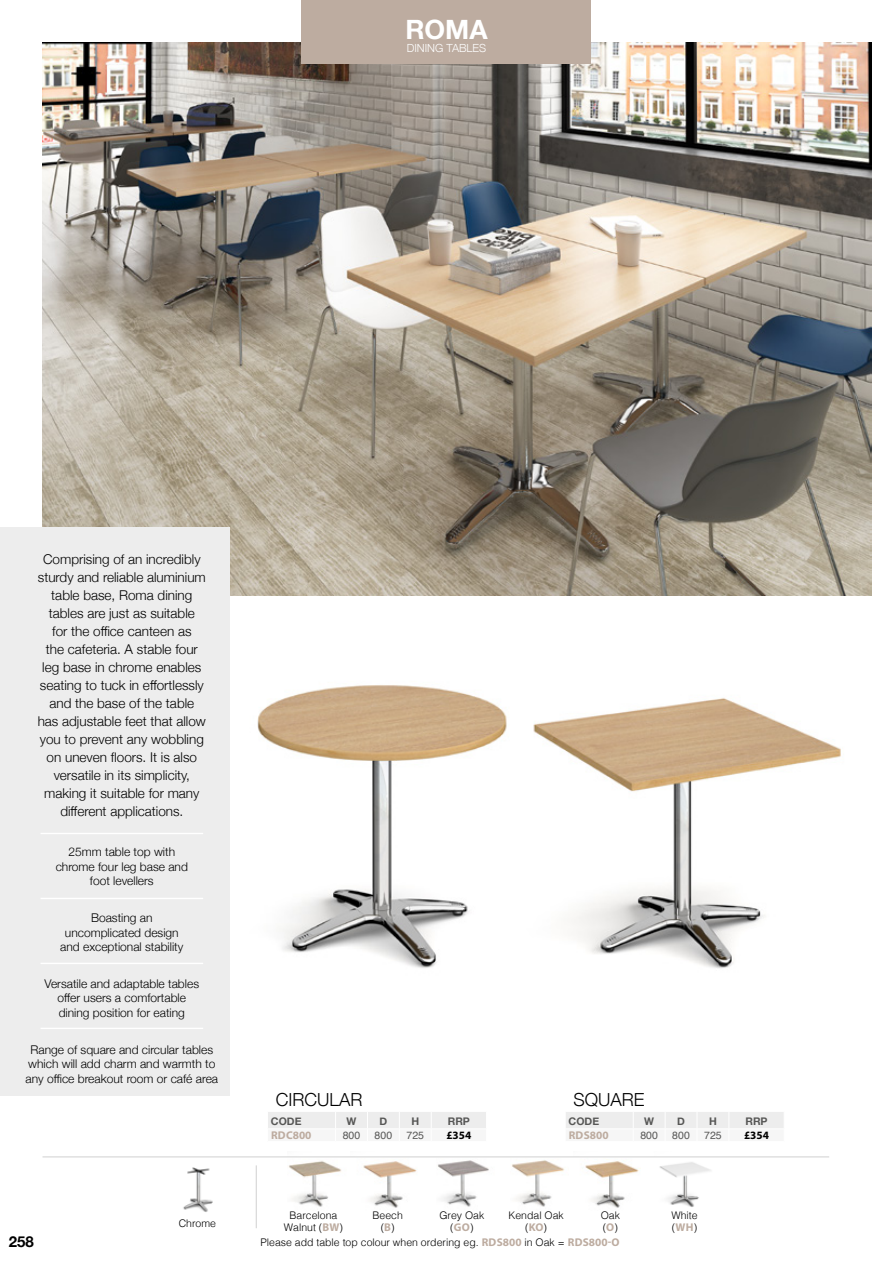
<style>
.page{position:relative;width:893px;height:1263px;background:#fff}
.page>*{position:absolute;margin:0;border:0;box-sizing:border-box;transform-origin:0 0}
.t1{font:700 26.55px "Helvetica Neue";color:#fff}
.t2{font:300 18px "Helvetica Neue";color:#000}
.t3{font:700 15px "Helvetica Neue";color:#000}
.t4{font:300 13.5px/18px "Helvetica Neue";color:#000;text-align:center}
.t5{font:300 12px/14.4px "Helvetica Neue";color:#000;text-align:center}
.t6{font:700 11.25px "Myriad Pro";letter-spacing:.01em;color:#bdaca0}
.t7{font:300 11.25px "Helvetica Neue";color:#fff}
.t8{font:700 11.25px "Myriad Pro";color:#000}
.t9{font:300 10.5px/12px "Helvetica";color:#000;text-align:center}
.t10{font:700 10.5px "Helvetica Neue";color:#575756}
.t11{font:10.5px "Helvetica";color:#575756}
.s1{font-family:"Myriad Pro";font-weight:700;font-size:11.25px;color:#bdaca0}
</style>
<div class="page">
<img style="left:161px;top:1156px;width:78px;height:56px">
<img style="left:287px;top:1156px;width:144px;height:52px">
<img style="left:654px;top:1156px;width:66px;height:51px">
<img style="left:573px;top:1156px;width:81px;height:52px">
<img style="left:511px;top:1156px;width:57px;height:51px">
<img style="left:436px;top:1156px;width:58px;height:51px">
<hr style="left:256px;top:1165px;width:1px;height:63px;background:#d0d0d0">
<hr style="left:43px;top:1157px;width:786px;height:1px;background:#d0d0d0">
<img style="left:533px;top:698px;width:308px;height:271px">
<img style="left:257px;top:685px;width:250px;height:283px">
<div style="left:268px;top:1112px;width:218px;height:16px;background:#ededed"></div>
<div style="left:566px;top:1112px;width:218px;height:16px;background:#ededed"></div>
<img style="left:43px;top:43px;width:829px;height:552px">
<div style="left:302px;top:0;width:289px;height:64px;background:#bdaca0"></div>
<div style="left:0;top:527px;width:230px;height:569px;background:#ededed"></div>
<hr style="left:41px;top:898px;width:162px;height:1px;background:#fff">
<hr style="left:41px;top:833px;width:162px;height:1px;background:#fff">
<hr style="left:41px;top:963px;width:162px;height:1px;background:#fff">
<hr style="left:41px;top:1028px;width:162px;height:1px;background:#fff">
<h1 class="t1" style="left:405px;top:8px;width:84px">ROMA</h1>
<p class="t7" style="left:407px;top:39px;width:81px">DINING TABLES</p>
<p class="t4" style="left:38px;top:549px;width:170px">Comprising of an incredibly sturdy and reliable aluminium table base, Roma dining tables are just as suitable<br>for the office canteen as<br>the cafeteria. A stable four leg base in chrome enables seating to tuck in effortlessly and the base of the table has adjustable feet that allow you to prevent any wobbling on uneven floors. It is also versatile in its simplicity, making it suitable for many different applications.</p>
<p class="t5" style="left:56px;top:844px;width:134px">25mm table top with chrome four leg base and foot levellers</p>
<p class="t5" style="left:60px;top:910px;width:125px">Boasting an uncomplicated design and exceptional stability</p>
<p class="t5" style="left:45px;top:976px;width:156px">Versatile and adaptable tables offer users a comfortable dining position for eating</p>
<p class="t5" style="left:26px;top:1041px;width:194px">Range of square and circular tables which will add charm and warmth to any office breakout room or café area</p>
<p class="t3" style="left:9px;top:1230px;width:27px">258</p>
<p class="t9" style="left:179px;top:1217px;width:39px">Chrome</p>
<h2 class="t2" style="left:276px;top:1085px;width:88px">CIRCULAR</h2>
<h2 class="t2" style="left:573px;top:1085px;width:73px">SQUARE</h2>
<p class="t10" style="left:271px;top:1112px;width:32px">CODE</p>
<p class="t10" style="left:347px;top:1112px;width:11px">W</p>
<p class="t10" style="left:380px;top:1112px;width:9px">D</p>
<p class="t10" style="left:411px;top:1112px;width:9px">H</p>
<p class="t10" style="left:448px;top:1112px;width:24px">RRP</p>
<p class="t6" style="left:271px;top:1128px;width:42px">RDC800</p>
<p class="t11" style="left:343px;top:1127px;width:19px">800</p>
<p class="t11" style="left:375px;top:1127px;width:19px">800</p>
<p class="t11" style="left:407px;top:1127px;width:19px">725</p>
<p class="t8" style="left:446px;top:1128px;width:26px">£354</p>
<p class="t10" style="left:569px;top:1112px;width:32px">CODE</p>
<p class="t10" style="left:644px;top:1112px;width:11px">W</p>
<p class="t10" style="left:677px;top:1112px;width:9px">D</p>
<p class="t10" style="left:709px;top:1112px;width:9px">H</p>
<p class="t10" style="left:745px;top:1112px;width:24px">RRP</p>
<p class="t6" style="left:569px;top:1128px;width:41px">RDS800</p>
<p class="t11" style="left:640px;top:1127px;width:19px">800</p>
<p class="t11" style="left:672px;top:1127px;width:19px">800</p>
<p class="t11" style="left:704px;top:1127px;width:19px">725</p>
<p class="t8" style="left:744px;top:1128px;width:26px">£354</p>
<p class="t9" style="left:284px;top:1208px;width:61px">Barcelona<br>Walnut (<span class="s1">BW</span>)</p>
<p class="t9" style="left:372px;top:1208px;width:32px">Beech (<span class="s1">B</span>)</p>
<p class="t9" style="left:439px;top:1208px;width:46px">Grey Oak (<span class="s1">GO</span>)</p>
<p class="t9" style="left:508px;top:1208px;width:57px">Kendal Oak (<span class="s1">KO</span>)</p>
<p class="t9" style="left:671px;top:1208px;width:28px;text-align:left">White (<span class="s1">WH</span>)</p>
<p class="t9" style="left:601px;top:1208px;width:21px;text-align:left">Oak (<span class="s1">O</span>)</p>
<p class="t9" style="left:260px;top:1235px;width:361px">Please add table top colour when ordering eg. <span class="s1">RDS800</span> in Oak = <span class="s1">RDS800-O</span></p>
</div>
